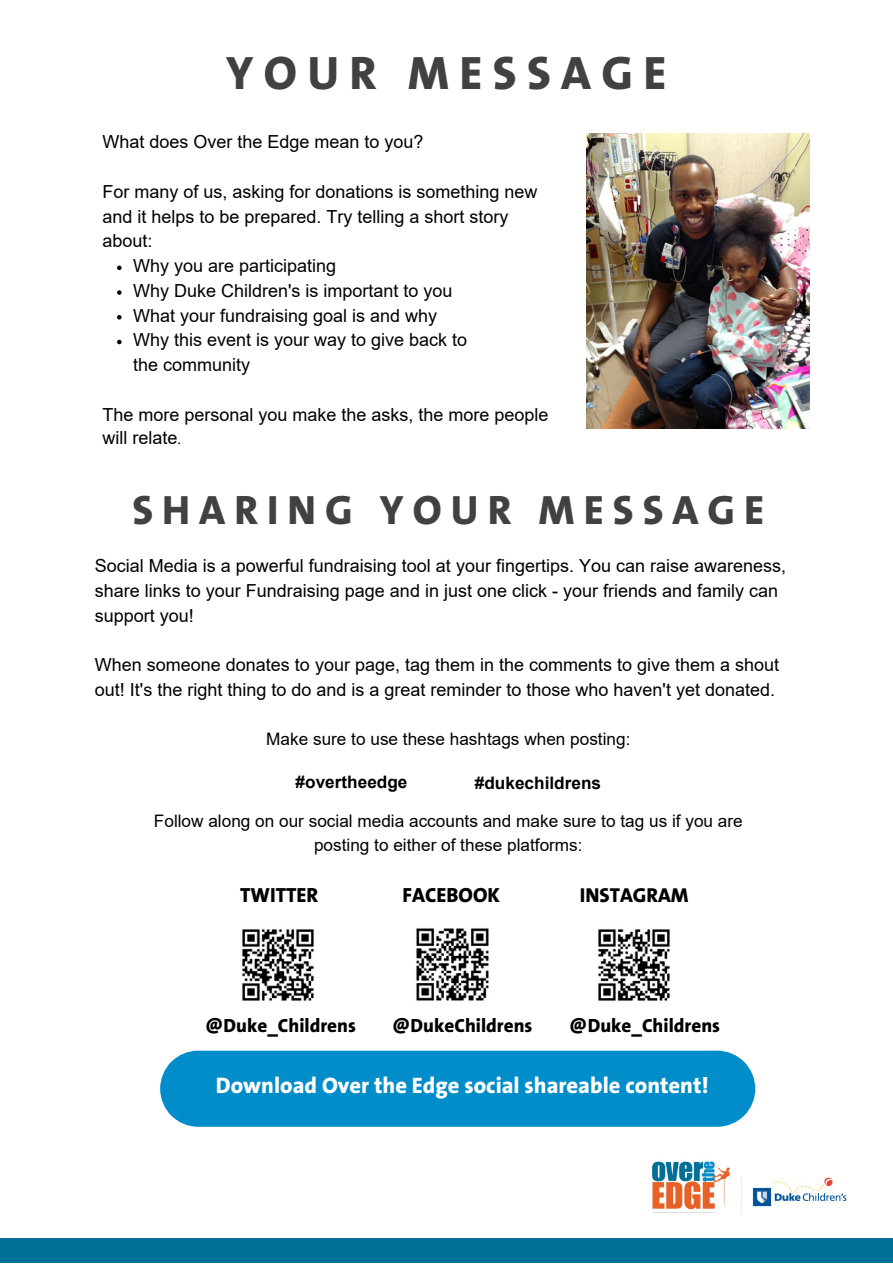
<style>
.page{position:relative;width:893px;height:1264px;background:#fff}
.page>*{position:absolute;margin:0;border:0;box-sizing:border-box;transform-origin:0 0}
.t1{font:800 47.25px "The Sans B W8";letter-spacing:.22em;color:#414042}
.t2{font:800 41.25px "The Sans B W8";color:#414042}
.t3{font:800 22.5px "The Sans B W8";color:#fff}
.t4{font:800 20.55px "The Sans B W8";color:#000}
.t5{font:800 20.25px "The Sans B W8";color:#000}
.t6{font:800 19.2px "The Sans B W8";color:#000}
.t7{font:18px/24.8px "Arial";color:#000}
.t8{font:17.25px/24px "Arial";color:#000;text-align:center}
.t9{font:700 17.25px "Arial";color:#000}
.s1{font-family:"The Sans B W3";font-weight:300}
</style>
<div class="page">
<img style="left:586px;top:133px;width:223px;height:295px">
<div style="left:0;top:1238px;width:892px;height:24px;background:#007099"></div>
<svg style="left:117px;top:265px;width:4px;height:5px"></svg>
<svg style="left:117px;top:290px;width:4px;height:5px"></svg>
<svg style="left:117px;top:315px;width:4px;height:4px"></svg>
<svg style="left:117px;top:340px;width:4px;height:4px"></svg>
<img style="left:416px;top:928px;width:73px;height:73px">
<img style="left:242px;top:929px;width:72px;height:72px">
<img style="left:598px;top:929px;width:72px;height:72px">
<div style="left:160px;top:1050px;width:595px;height:76px;background:#008dca"></div>
<img style="left:652px;top:1161px;width:195px;height:54px">
<p class="t1" style="left:226px;top:54px;width:442px">YOUR MESSAGE</p>
<p class="t7" style="left:102px;top:129px;width:322px">What does Over the Edge mean to you?</p>
<p class="t7" style="left:102px;top:179px;width:436px">For many of us, asking for donations is something new and it helps to be prepared. Try telling a short story about:</p>
<p class="t7" style="left:133px;top:253px;width:335px">Why you are participating<br>Why Duke Children's is important to you<br>What your fundraising goal is and why<br>Why this event is your way to give back to the community</p>
<p class="t7" style="left:102px;top:402px;width:447px;line-height:23.9px">The more personal you make the asks, the more people will relate<span class="s1">.</span></p>
<p class="t2" style="left:132px;top:494px;width:633px">S H A R I N G Y O U R M E S S A G E</p>
<p class="t7" style="left:95px;top:553px;width:692px">Social Media is a powerful fundraising tool at your fingertips. You can raise awareness, share links to your Fundraising page and in just one click - your friends and family can support you!</p>
<p class="t7" style="left:95px;top:652px;width:685px">When someone donates to your page, tag them in the comments to give them a shout out! It's the right thing to do and is a great reminder to those who haven't yet donated.</p>
<p class="t8" style="left:266px;top:727px;width:365px">Make sure to use these hashtags when posting:</p>
<p class="t9" style="left:295px;top:769px;width:113px">#overtheedge</p>
<p class="t9" style="left:475px;top:770px;width:128px">#dukechildrens</p>
<p class="t8" style="left:154px;top:809px;width:590px">Follow along on our social media accounts and make sure to tag us if you are posting to either of these platforms:</p>
<p class="t4" style="left:240px;top:887px;width:80px">TWITTER</p>
<p class="t4" style="left:402px;top:887px;width:99px">FACEBOOK</p>
<p class="t5" style="left:580px;top:887px;width:110px">INSTAGRAM</p>
<p class="t6" style="left:205px;top:1017px;width:152px">@Duke_Childrens</p>
<p class="t6" style="left:392px;top:1017px;width:142px">@DukeChildrens</p>
<p class="t6" style="left:569px;top:1017px;width:152px">@Duke_Childrens</p>
<p class="t3" style="left:216px;top:1076px;width:494px">Download Over the Edge social shareable content!</p>
</div>
